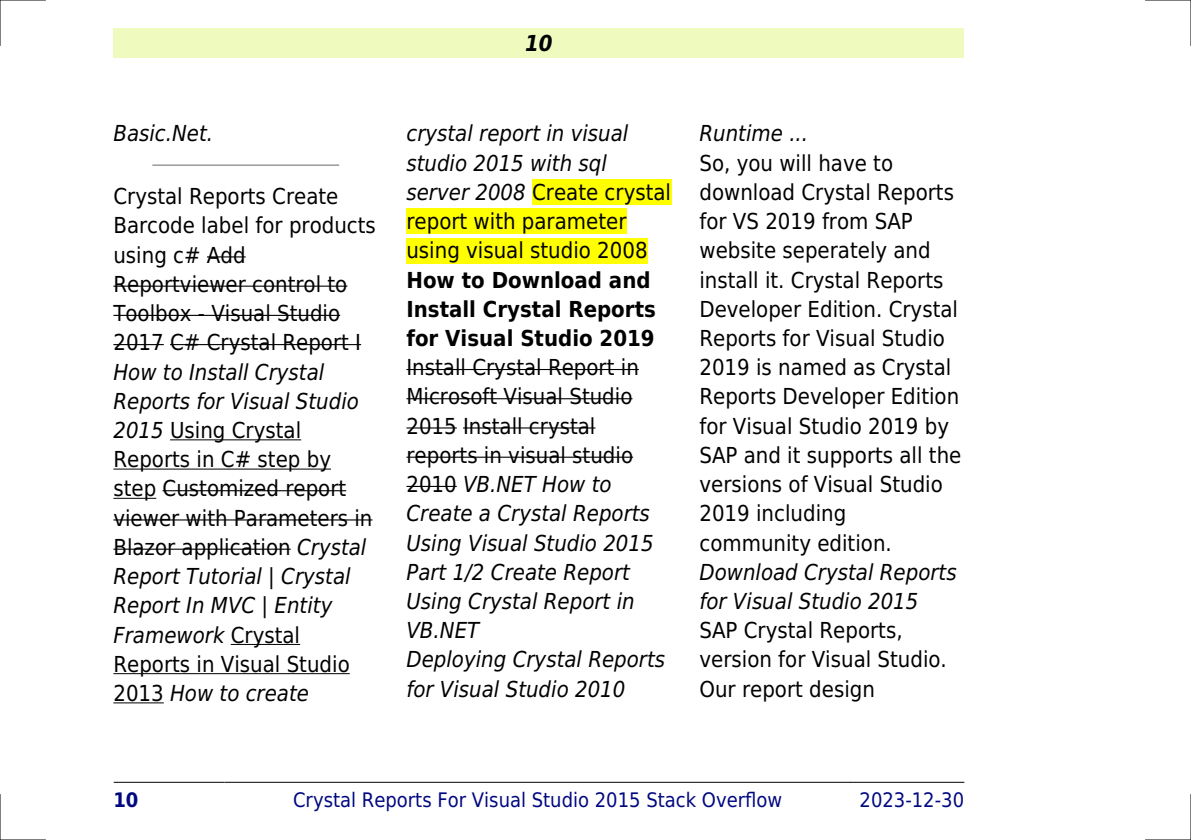
<style>
.page{position:relative;width:1191px;height:840px;background:#fff}
.page>*{position:absolute;margin:0;border:0;box-sizing:border-box;transform-origin:0 0}
.t1{font:22px/29.2px "DejaVu Sans Condensed";color:#000}
.t2{font:italic 22px/29.2px "DejaVu Sans Condensed";color:#000}
.t3{font:700 22px/29.2px "DejaVu Sans Condensed";color:#000}
.t4{font:italic 700 22px "DejaVu Sans Condensed";color:#000}
.t5{font:20px "DejaVu Sans Condensed";color:#000880}
.t6{font:700 20px "DejaVu Sans Condensed";color:#000880}
.s1{font-style:italic}
.s2{font-style:normal}
</style>
<div class="page">
<div style="left:113px;top:28px;width:851px;height:30px;background:#effbbe"></div>
<hr style="left:114px;top:781px;width:110px;height:1px;background:#000">
<hr style="left:225px;top:781px;width:625px;height:1px;background:#000">
<hr style="left:851px;top:781px;width:113px;height:1px;background:#000">
<hr style="left:153px;top:164px;width:185px;height:2px;background:#999">
<hr style="left:207px;top:256px;width:39px;height:1px;background:#000">
<hr style="left:113px;top:285px;width:234px;height:1px;background:#000">
<hr style="left:113px;top:314px;width:227px;height:2px;background:#000">
<hr style="left:113px;top:344px;width:51px;height:1px;background:#000">
<hr style="left:170px;top:344px;width:191px;height:1px;background:#000">
<hr style="left:170px;top:439px;width:131px;height:1px;background:#000">
<hr style="left:113px;top:468px;width:218px;height:1px;background:#000">
<hr style="left:113px;top:497px;width:43px;height:1px;background:#000">
<hr style="left:163px;top:490px;width:183px;height:1px;background:#000">
<hr style="left:113px;top:519px;width:259px;height:1px;background:#000">
<hr style="left:113px;top:548px;width:178px;height:1px;background:#000">
<hr style="left:231px;top:643px;width:69px;height:1px;background:#000">
<hr style="left:113px;top:672px;width:237px;height:1px;background:#000">
<hr style="left:113px;top:702px;width:51px;height:1px;background:#000">
<div style="left:532px;top:179px;width:139px;height:26px;background:#ff0"></div>
<div style="left:406px;top:208px;width:220px;height:26px;background:#ff0"></div>
<div style="left:406px;top:238px;width:241px;height:25px;background:#ff0"></div>
<hr style="left:406px;top:369px;width:233px;height:1px;background:#000">
<hr style="left:406px;top:398px;width:226px;height:1px;background:#000">
<hr style="left:406px;top:427px;width:51px;height:1px;background:#000">
<hr style="left:463px;top:427px;width:132px;height:1px;background:#000">
<hr style="left:406px;top:456px;width:227px;height:1px;background:#000">
<hr style="left:406px;top:485px;width:51px;height:1px;background:#000">
<hr style="left:0;top:0;width:45px;height:1px;background:#000">
<hr style="left:1145px;top:0;width:46px;height:1px;background:#000">
<hr style="left:0;top:839px;width:45px;height:1px;background:#000">
<hr style="left:1145px;top:839px;width:46px;height:1px;background:#000">
<hr style="left:0;top:0;width:1px;height:45px;background:#000">
<hr style="left:0;top:794px;width:1px;height:45px;background:#000">
<hr style="left:1190px;top:0;width:1px;height:45px;background:#000">
<hr style="left:1190px;top:794px;width:1px;height:45px;background:#000">
<p class="t2" style="left:113px;top:119px;width:101px">Basic.Net.</p>
<p class="t1" style="left:113px;top:182px;width:264px">Crystal Reports Create<br>Barcode label for products using c# Add<br>Reportviewer control to<br>Toolbox - Visual Studio<br>2017 C# Crystal Report I</p>
<p class="t1" style="left:113px;top:357px;width:261px"><span class="s1">How to Install Crystal<br>Reports for Visual Studio<br>2015</span> Using Crystal<br>Reports in C# step by step Customized report viewer with Parameters in<br>Blazor application <span class="s1">Crystal<br>Report Tutorial | Crystal<br>Report In MVC | Entity<br>Framework</span> Crystal<br>Reports in Visual Studio<br>2013 <span class="s1">How to create</span></p>
<p class="t4" style="left:525px;top:30px;width:29px">10</p>
<p class="t1" style="left:406px;top:119px;width:266px"><span class="s1">crystal report in visual studio 2015 with sql server 2008</span> Create crystal report with parameter using visual studio 2008</p>
<p class="t3" style="left:406px;top:265px;width:251px">How to Download and<br>Install Crystal Reports for Visual Studio 2019</p>
<p class="t2" style="left:406px;top:353px;width:260px"><span class="s2">Install Crystal Report in<br>Microsoft Visual Studio<br>2015 Install crystal reports in visual studio<br>2010</span> VB.NET How to<br>Create a Crystal Reports<br>Using Visual Studio 2015<br>Part 1/2 Create Report<br>Using Crystal Report in<br>VB.NET<br>Deploying Crystal Reports for Visual Studio 2010</p>
<p class="t2" style="left:699px;top:119px;width:110px">Runtime ...</p>
<p class="t1" style="left:699px;top:148px;width:263px">So, you will have to download Crystal Reports for VS 2019 from SAP website seperately and install it. Crystal Reports<br>Developer Edition. Crystal<br>Reports for Visual Studio<br>2019 is named as Crystal<br>Reports Developer Edition for Visual Studio 2019 by<br>SAP and it supports all the versions of Visual Studio<br>2019 including community edition.</p>
<p class="t2" style="left:699px;top:557px;width:259px">Download Crystal Reports for Visual Studio 2015</p>
<p class="t1" style="left:699px;top:615px;width:249px">SAP Crystal Reports, version for Visual Studio.<br>Our report design</p>
<p class="t6" style="left:113px;top:787px;width:27px">10</p>
<p class="t5" style="left:293px;top:787px;width:491px">Crystal Reports For Visual Studio 2015 Stack Overflow</p>
<p class="t5" style="left:859px;top:787px;width:106px">2023-12-30</p>
</div>
